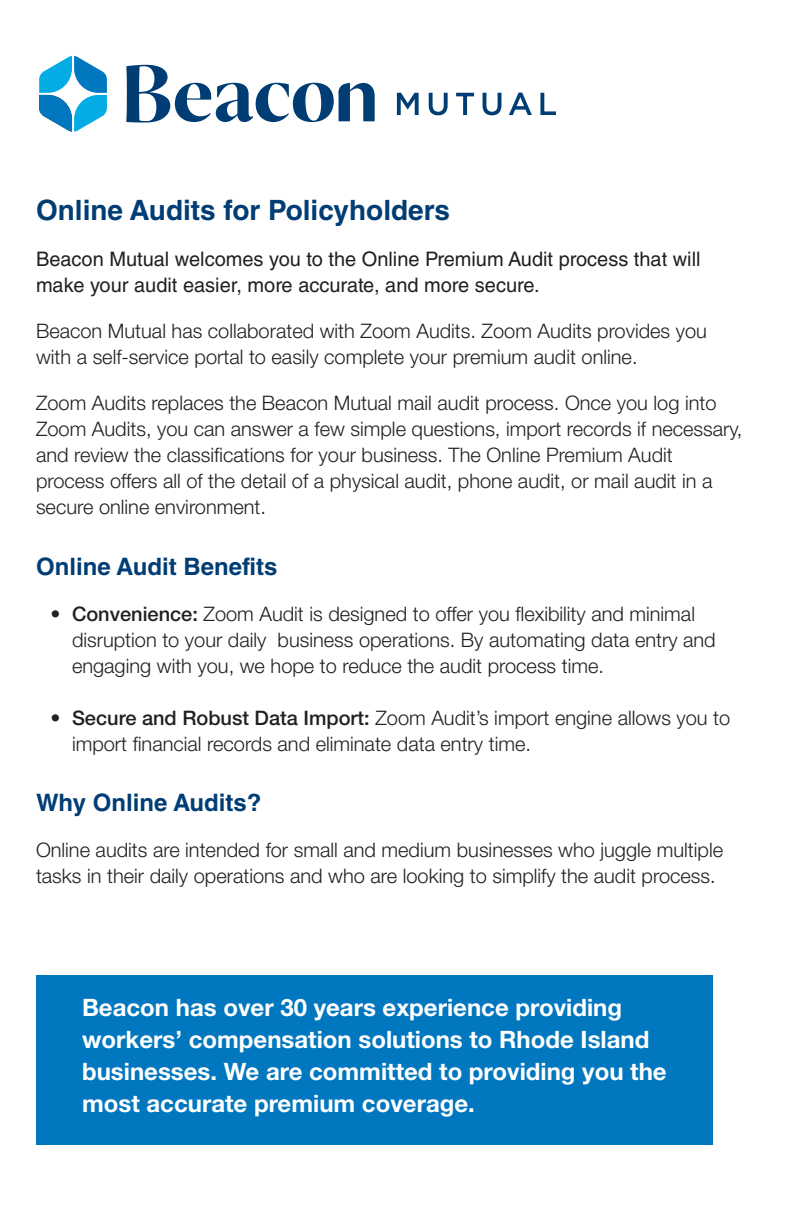
<style>
.page{position:relative;width:792px;height:1224px;background:#fff}
.page>*{position:absolute;margin:0;border:0;box-sizing:border-box;transform-origin:0 0}
.t1{font:700 28px "Helvetica LT Std";color:#003d74}
.t2{font:700 24px/32px "Helvetica Neue LT Std";color:#fff}
.t3{font:700 24px "Helvetica LT Std";color:#003d74}
.t4{font:300 20px/26px "Helvetica Neue LT Std";color:#231f20}
.t5{font:20px/26px "Helvetica LT Std";color:#231f20}
.s1{font-weight:500}
</style>
<div class="page">
<div style="left:36px;top:975px;width:677px;height:170px;background:#0077bf"></div>
<svg style="left:397px;top:93px;width:22px;height:22px"></svg>
<svg style="left:429px;top:93px;width:19px;height:22px"></svg>
<svg style="left:456px;top:93px;width:18px;height:22px"></svg>
<svg style="left:483px;top:93px;width:18px;height:22px"></svg>
<svg style="left:509px;top:93px;width:23px;height:22px"></svg>
<svg style="left:540px;top:93px;width:16px;height:22px"></svg>
<svg style="left:126px;top:65px;width:249px;height:58px"></svg>
<svg style="left:39px;top:56px;width:68px;height:76px"></svg>
<p class="t1" style="left:36px;top:193px;width:415px">Online Audits for Policyholders</p>
<p class="t5" style="left:36px;top:246px;width:666px">Beacon Mutual welcomes you to the Online Premium Audit process that will make your audit easier, more accurate, and more secure.</p>
<p class="t4" style="left:36px;top:318px;width:672px">Beacon Mutual has collaborated with Zoom Audits. Zoom Audits provides you with a self-service portal to easily complete your premium audit online.</p>
<p class="t4" style="left:36px;top:390px;width:708px">Zoom Audits replaces the Beacon Mutual mail audit process. Once you log into Zoom Audits, you can answer a few simple questions, import records if necessary, and review the classifications for your business. The Online Premium Audit process offers all of the detail of a physical audit, phone audit, or mail audit in a secure online environment.</p>
<p class="t3" style="left:36px;top:552px;width:243px">Online Audit Benefits</p>
<p class="t4" style="left:72px;top:601px;width:645px;text-indent:-22px"><span class="s1">• Convenience:</span> Zoom Audit is designed to offer you flexibility and minimal disruption to your daily business operations. By automating data entry and engaging with you, we hope to reduce the audit process time.</p>
<p class="t4" style="left:72px;top:705px;width:660px;text-indent:-22px"><span class="s1">• Secure and Robust Data Import:</span> Zoom Audit’s import engine allows you to import financial records and eliminate data entry time.</p>
<p class="t3" style="left:36px;top:788px;width:227px">Why Online Audits?</p>
<p class="t4" style="left:36px;top:837px;width:689px">Online audits are intended for small and medium businesses who juggle multiple tasks in their daily operations and who are looking to simplify the audit process.</p>
<p class="t2" style="left:82px;top:991px;width:586px">Beacon has over 30 years experience providing workers’ compensation solutions to Rhode Island businesses. We are committed to providing you the most accurate premium coverage.</p>
</div>
